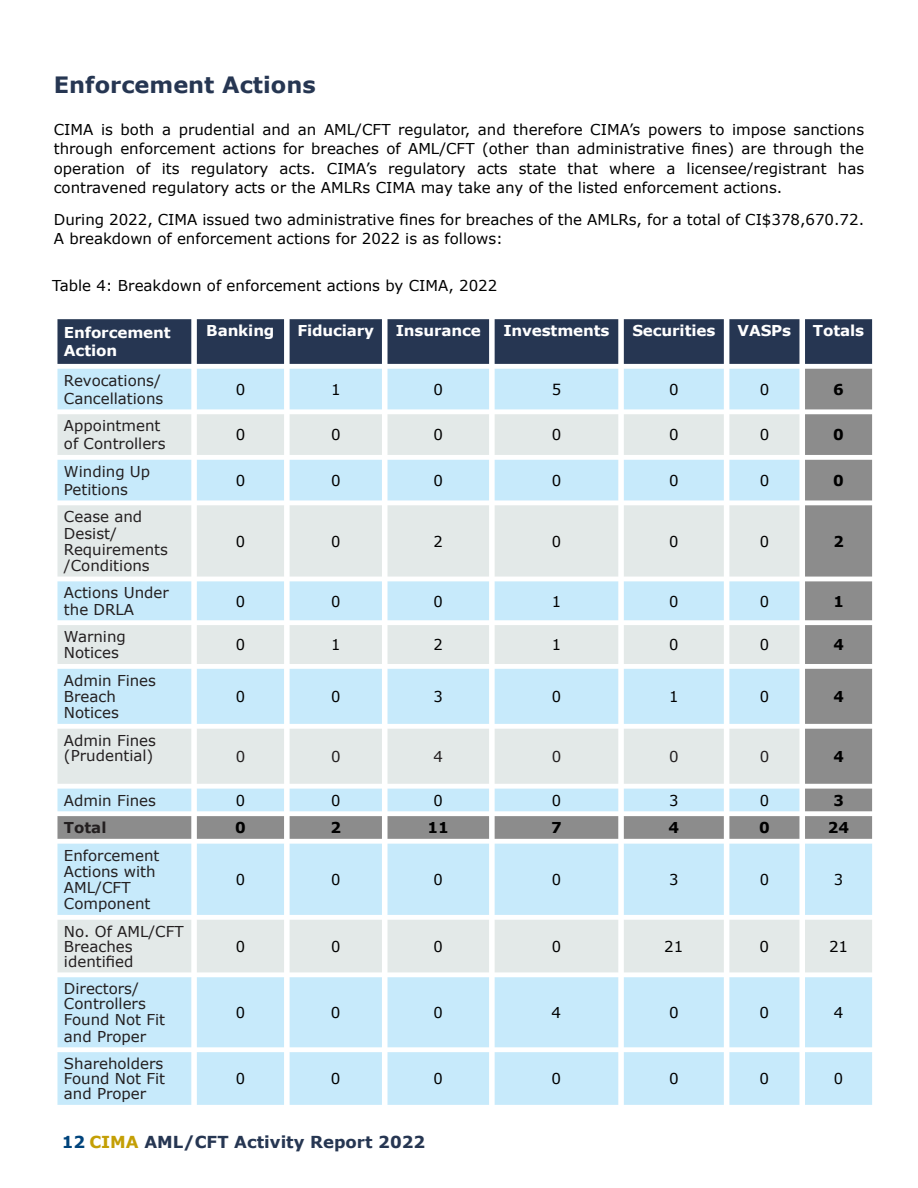
<style>
.page{position:relative;width:918px;height:1188px;background:#fff}
.page>*{position:absolute;margin:0;border:0;box-sizing:border-box;transform-origin:0 0}
.t1{font:700 22.5px "Verdana";color:#263652}
.t2{font:700 16.5px "Verdana";color:#263652}
.t3{font:15px/19.5px "Verdana";color:#000;text-align:justify}
.t4{font:15px/16.2px "Verdana";color:#231f20}
.t5{font:700 15px/18px "Verdana";letter-spacing:-.01em;color:#fff}
.t6{font:700 15px "Verdana";color:#000}
.t7{font:700 15px "Verdana";color:#231f20}
.s1{color:#00447c}
.s2{color:#c49f05}
</style>
<div class="page">
<div style="left:55px;top:317px;width:820px;height:49px;background:#263652"></div>
<div style="left:57px;top:977px;width:815px;height:128px;background:#c7eafb"></div>
<svg style="left:57px;top:369px;width:815px;height:40px;background:#c1e1f1"></svg>
<svg style="left:57px;top:414px;width:815px;height:558px;background:#cedfe6"></svg>
<div style="left:52px;top:314px;width:5px;height:796px;background:#fff"></div>
<div style="left:872px;top:314px;width:6px;height:796px;background:#fff"></div>
<div style="left:191px;top:317px;width:6px;height:790px;background:#fff"></div>
<div style="left:284px;top:317px;width:6px;height:790px;background:#fff"></div>
<div style="left:382px;top:317px;width:6px;height:790px;background:#fff"></div>
<div style="left:489px;top:317px;width:6px;height:790px;background:#fff"></div>
<div style="left:618px;top:317px;width:6px;height:790px;background:#fff"></div>
<div style="left:724px;top:317px;width:5px;height:790px;background:#fff"></div>
<div style="left:799px;top:317px;width:6px;height:790px;background:#fff"></div>
<div style="left:55px;top:314px;width:820px;height:5px;background:#fff"></div>
<div style="left:55px;top:364px;width:820px;height:5px;background:#fff"></div>
<div style="left:55px;top:455px;width:820px;height:5px;background:#fff"></div>
<div style="left:55px;top:500px;width:820px;height:5px;background:#fff"></div>
<hr style="left:55px;top:577px;width:820px;height:4px;background:#fff">
<div style="left:55px;top:620px;width:820px;height:5px;background:#fff"></div>
<div style="left:55px;top:664px;width:820px;height:5px;background:#fff"></div>
<div style="left:55px;top:724px;width:820px;height:5px;background:#fff"></div>
<div style="left:55px;top:784px;width:820px;height:5px;background:#fff"></div>
<div style="left:55px;top:811px;width:820px;height:5px;background:#fff"></div>
<div style="left:55px;top:839px;width:820px;height:5px;background:#fff"></div>
<div style="left:55px;top:915px;width:820px;height:5px;background:#fff"></div>
<div style="left:55px;top:1047px;width:820px;height:5px;background:#fff"></div>
<h1 class="t1" style="left:54px;top:75px;width:263px">Enforcement Actions</h1>
<p class="t3" style="left:54px;top:121px;width:812px">CIMA is both a prudential and an AML/CFT regulator, and therefore CIMA’s powers to impose sanctions through enforcement actions for breaches of AML/CFT (other than administrative fines) are through the operation of its regulatory acts. CIMA’s regulatory acts state that where a licensee/registrant has contravened regulatory acts or the AMLRs CIMA may take any of the listed enforcement actions.</p>
<p class="t3" style="left:54px;top:211px;width:812px">During 2022, CIMA issued two administrative fines for breaches of the AMLRs, for a total of CI$378,670.72.<br>A breakdown of enforcement actions for 2022 is as follows:</p>
<p class="t3" style="left:52px;top:277px;width:447px">Table 4: Breakdown of enforcement actions by CIMA, 2022</p>
<p class="t5" style="left:64px;top:325px;width:108px">Enforcement<br>Action</p>
<p class="t5" style="left:206px;top:323px;width:70px">Banking</p>
<p class="t5" style="left:297px;top:323px;width:78px">Fiduciary</p>
<p class="t5" style="left:396px;top:323px;width:87px">Insurance</p>
<p class="t5" style="left:503px;top:323px;width:108px">Investments</p>
<p class="t5" style="left:632px;top:323px;width:85px">Securities</p>
<p class="t5" style="left:738px;top:323px;width:55px">VASPs</p>
<p class="t5" style="left:813px;top:323px;width:53px">Totals</p>
<p class="t4" style="left:64px;top:373px;width:101px;line-height:18px">Revocations/<br>Cancellations</p>
<p class="t3" style="left:236px;top:381px;width:11px">0</p>
<p class="t3" style="left:331px;top:381px;width:11px">1</p>
<p class="t3" style="left:434px;top:381px;width:11px">0</p>
<p class="t3" style="left:552px;top:381px;width:11px">5</p>
<p class="t3" style="left:669px;top:381px;width:11px">0</p>
<p class="t3" style="left:760px;top:381px;width:11px">0</p>
<p class="t6" style="left:833px;top:383px;width:12px">6</p>
<p class="t4" style="left:64px;top:418px;width:103px;line-height:18px">Appointment of Controllers</p>
<p class="t3" style="left:236px;top:426px;width:11px">0</p>
<p class="t3" style="left:331px;top:426px;width:11px">0</p>
<p class="t3" style="left:434px;top:426px;width:11px">0</p>
<p class="t3" style="left:552px;top:426px;width:11px">0</p>
<p class="t3" style="left:669px;top:426px;width:11px">0</p>
<p class="t3" style="left:760px;top:426px;width:11px">0</p>
<p class="t6" style="left:833px;top:429px;width:12px">0</p>
<p class="t4" style="left:64px;top:464px;width:88px;line-height:18px">Winding Up<br>Petitions</p>
<p class="t3" style="left:236px;top:472px;width:11px">0</p>
<p class="t3" style="left:331px;top:472px;width:11px">0</p>
<p class="t3" style="left:434px;top:472px;width:11px">0</p>
<p class="t3" style="left:552px;top:472px;width:11px">0</p>
<p class="t3" style="left:669px;top:472px;width:11px">0</p>
<p class="t3" style="left:760px;top:472px;width:11px">0</p>
<p class="t6" style="left:833px;top:474px;width:12px">0</p>
<p class="t4" style="left:64px;top:510px;width:106px">Cease and<br>Desist/<br>Requirements /Conditions</p>
<p class="t3" style="left:236px;top:533px;width:11px">0</p>
<p class="t3" style="left:331px;top:533px;width:11px">0</p>
<p class="t3" style="left:434px;top:533px;width:11px">2</p>
<p class="t3" style="left:552px;top:533px;width:11px">0</p>
<p class="t3" style="left:669px;top:533px;width:11px">0</p>
<p class="t3" style="left:760px;top:533px;width:11px">0</p>
<p class="t6" style="left:833px;top:535px;width:12px">2</p>
<p class="t4" style="left:64px;top:586px;width:106px">Actions Under the DRLA</p>
<p class="t3" style="left:236px;top:593px;width:11px">0</p>
<p class="t3" style="left:331px;top:593px;width:11px">0</p>
<p class="t3" style="left:434px;top:593px;width:11px">0</p>
<p class="t3" style="left:552px;top:593px;width:11px">1</p>
<p class="t3" style="left:669px;top:593px;width:11px">0</p>
<p class="t3" style="left:760px;top:593px;width:11px">0</p>
<p class="t6" style="left:833px;top:595px;width:12px">1</p>
<p class="t4" style="left:64px;top:630px;width:63px">Warning<br>Notices</p>
<p class="t3" style="left:236px;top:636px;width:11px">0</p>
<p class="t3" style="left:331px;top:636px;width:11px">1</p>
<p class="t3" style="left:434px;top:636px;width:11px">2</p>
<p class="t3" style="left:552px;top:636px;width:11px">1</p>
<p class="t3" style="left:669px;top:636px;width:11px">0</p>
<p class="t3" style="left:760px;top:636px;width:11px">0</p>
<p class="t6" style="left:833px;top:639px;width:12px">4</p>
<p class="t4" style="left:64px;top:674px;width:94px">Admin Fines<br>Breach<br>Notices</p>
<p class="t3" style="left:236px;top:688px;width:11px">0</p>
<p class="t3" style="left:331px;top:688px;width:11px">0</p>
<p class="t3" style="left:434px;top:688px;width:11px">3</p>
<p class="t3" style="left:552px;top:688px;width:11px">0</p>
<p class="t3" style="left:669px;top:688px;width:11px">1</p>
<p class="t3" style="left:760px;top:688px;width:11px">0</p>
<p class="t6" style="left:833px;top:691px;width:12px">4</p>
<p class="t4" style="left:64px;top:734px;width:94px;line-height:15px">Admin Fines (Prudential)</p>
<p class="t4" style="left:236px;top:750px;width:11px">0</p>
<p class="t4" style="left:331px;top:750px;width:11px">0</p>
<p class="t4" style="left:434px;top:750px;width:11px">4</p>
<p class="t4" style="left:552px;top:750px;width:11px">0</p>
<p class="t4" style="left:669px;top:750px;width:11px">0</p>
<p class="t4" style="left:760px;top:750px;width:11px">0</p>
<p class="t6" style="left:833px;top:750px;width:12px">4</p>
<p class="t4" style="left:64px;top:793px;width:94px">Admin Fines</p>
<p class="t3" style="left:236px;top:792px;width:11px">0</p>
<p class="t3" style="left:331px;top:792px;width:11px">0</p>
<p class="t3" style="left:434px;top:792px;width:11px">0</p>
<p class="t3" style="left:552px;top:792px;width:11px">0</p>
<p class="t3" style="left:669px;top:792px;width:11px">3</p>
<p class="t3" style="left:760px;top:792px;width:11px">0</p>
<p class="t6" style="left:833px;top:794px;width:12px">3</p>
<p class="t7" style="left:64px;top:822px;width:44px">Total</p>
<p class="t6" style="left:235px;top:822px;width:12px">0</p>
<p class="t6" style="left:330px;top:822px;width:12px">2</p>
<p class="t6" style="left:428px;top:822px;width:23px">11</p>
<p class="t6" style="left:551px;top:822px;width:12px">7</p>
<p class="t6" style="left:669px;top:822px;width:12px">4</p>
<p class="t6" style="left:759px;top:822px;width:12px">0</p>
<p class="t6" style="left:828px;top:822px;width:23px">24</p>
<p class="t4" style="left:64px;top:848px;width:97px">Enforcement<br>Actions with<br>AML/CFT<br>Component</p>
<p class="t3" style="left:236px;top:871px;width:11px">0</p>
<p class="t3" style="left:331px;top:871px;width:11px">0</p>
<p class="t3" style="left:434px;top:871px;width:11px">0</p>
<p class="t3" style="left:552px;top:871px;width:11px">0</p>
<p class="t3" style="left:669px;top:871px;width:11px">3</p>
<p class="t3" style="left:760px;top:871px;width:11px">0</p>
<p class="t3" style="left:834px;top:871px;width:11px">3</p>
<p class="t4" style="left:64px;top:925px;width:121px;line-height:15px">No. Of AML/CFT<br>Breaches identified</p>
<p class="t4" style="left:64px;top:982px;width:103px;line-height:15.8px">Directors/<br>Controllers<br>Found Not Fit and Proper</p>
<p class="t4" style="left:64px;top:1058px;width:103px;line-height:15px">Shareholders<br>Found Not Fit and Proper</p>
<p class="t3" style="left:236px;top:938px;width:11px">0</p>
<p class="t3" style="left:331px;top:938px;width:11px">0</p>
<p class="t3" style="left:434px;top:938px;width:11px">0</p>
<p class="t3" style="left:552px;top:938px;width:11px">0</p>
<p class="t3" style="left:664px;top:938px;width:21px">21</p>
<p class="t3" style="left:760px;top:938px;width:11px">0</p>
<p class="t3" style="left:829px;top:938px;width:21px">21</p>
<p class="t3" style="left:236px;top:1004px;width:11px">0</p>
<p class="t3" style="left:331px;top:1004px;width:11px">0</p>
<p class="t3" style="left:434px;top:1004px;width:11px">0</p>
<p class="t3" style="left:552px;top:1004px;width:11px">4</p>
<p class="t3" style="left:669px;top:1004px;width:11px">0</p>
<p class="t3" style="left:760px;top:1004px;width:11px">0</p>
<p class="t3" style="left:834px;top:1004px;width:11px">4</p>
<p class="t3" style="left:236px;top:1070px;width:11px">0</p>
<p class="t3" style="left:331px;top:1070px;width:11px">0</p>
<p class="t3" style="left:434px;top:1070px;width:11px">0</p>
<p class="t3" style="left:552px;top:1070px;width:11px">0</p>
<p class="t3" style="left:669px;top:1070px;width:11px">0</p>
<p class="t3" style="left:760px;top:1070px;width:11px">0</p>
<p class="t3" style="left:834px;top:1070px;width:11px">0</p>
<p class="t2" style="left:62px;top:1136px;width:365px"><span class="s1">12</span> <span class="s2">CIMA</span> AML/CFT Activity Report 2022</p>
</div>
